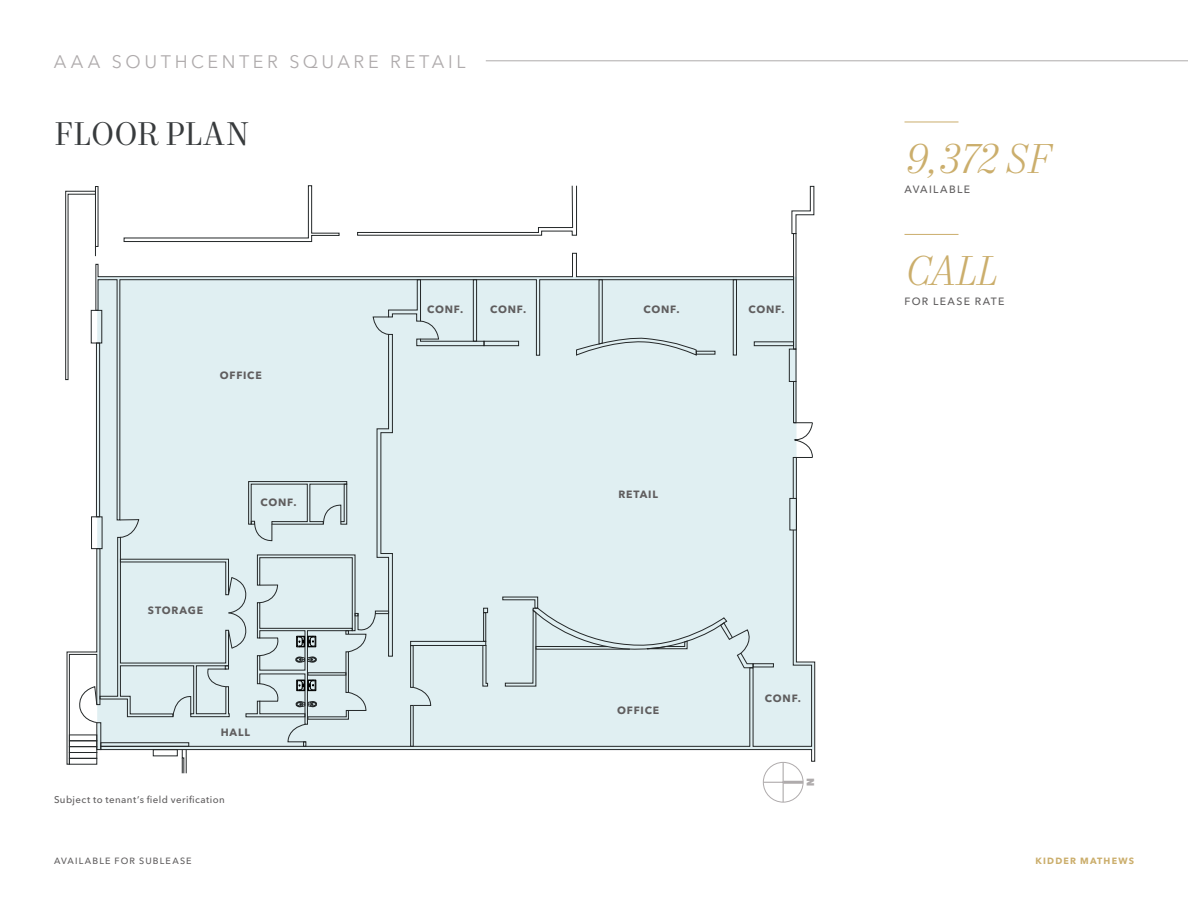
<style>
.page{position:relative;width:1188px;height:918px;background:#fff}
.page>*{position:absolute;margin:0;border:0;box-sizing:border-box;transform-origin:0 0}
.t1{font:italic 300 42px "Mort Modern 07";letter-spacing:-.02em;color:#cbae6c}
.t2{font:33px "Mort Modern 08";letter-spacing:-.005em;color:#383b3d}
.t3{font:18px "Avenir Next LT Pro";letter-spacing:.2em;color:#afabac}
.t4{font:700 10.5px "Avenir Next LT Pro";letter-spacing:.075em;color:#5f5d5e}
.t5{font:500 10.5px "Avenir Next LT Pro";letter-spacing:.125em;color:#5f5d5e}
.t6{font:800 10.35px "Avenir Next LT Pro";color:#afabac}
.t7{font:500 9.75px "Avenir Next LT Pro";letter-spacing:.04em;color:#5f5d5e}
.t8{font:500 9px "Avenir Next LT Pro";letter-spacing:.13em;color:#5f5d5e}
.t9{font:700 9px "Avenir Next LT Pro";letter-spacing:.13em;color:#cbae6c}
</style>
<div class="page">
<hr style="left:904px;top:122px;width:54px;height:1px;background:#cbae6c">
<hr style="left:904px;top:234px;width:54px;height:1px;background:#cbae6c">
<svg style="left:794px;top:422px;width:19px;height:35px"></svg>
<svg style="left:791px;top:186px;width:23px;height:48px"></svg>
<svg style="left:754px;top:457px;width:61px;height:305px"></svg>
<div style="left:753px;top:663px;width:21px;height:4px;border:1px solid #242829"></div>
<svg style="left:754px;top:253px;width:40px;height:267px;background:#dfecef"></svg>
<div style="left:790px;top:498px;width:7px;height:32px;border:1px solid #242829"></div>
<svg style="left:65px;top:185px;width:689px;height:589px"></svg>
<div style="left:763px;top:762px;width:40px;height:41px;border:1px solid #afabac;border-radius:50%"></div>
<hr style="left:783px;top:781px;width:20px;height:3px;background:#afabac">
<hr style="left:783px;top:762px;width:1px;height:40px;background:#afabac">
<svg style="left:763px;top:782px;width:20px;height:1px"></svg>
<hr style="left:486px;top:61px;width:702px;height:1px;background:#afabac">
<h3 class="t3" style="left:54px;top:51px;width:413px">AAA SOUTHCENTER SQUARE RETAIL</h3>
<h2 class="t2" style="left:54px;top:114px;width:197px">FLOOR PLAN</h2>
<p class="t4" style="left:220px;top:369px;width:43px">OFFICE</p>
<p class="t4" style="left:148px;top:604px;width:57px">STORAGE</p>
<p class="t4" style="left:261px;top:496px;width:38px">CONF.</p>
<p class="t4" style="left:221px;top:726px;width:31px">HALL</p>
<p class="t7" style="left:54px;top:794px;width:172px">Subject to tenant’s field verification</p>
<p class="t4" style="left:427px;top:303px;width:38px">CONF.</p>
<p class="t4" style="left:748px;top:303px;width:38px">CONF.</p>
<p class="t4" style="left:490px;top:303px;width:38px">CONF.</p>
<p class="t4" style="left:643px;top:303px;width:38px">CONF.</p>
<p class="t4" style="left:619px;top:488px;width:41px">RETAIL</p>
<p class="t4" style="left:617px;top:704px;width:43px">OFFICE</p>
<p class="t4" style="left:765px;top:691px;width:38px">CONF.</p>
<p class="t6" style="left:817px;top:778px;width:10px;rotate:90deg">N</p>
<h1 class="t1" style="left:904px;top:133px;width:147px">9,372 SF</h1>
<p class="t5" style="left:904px;top:183px;width:67px">AVAILABLE</p>
<h1 class="t1" style="left:904px;top:245px;width:94px">CALL</h1>
<p class="t5" style="left:904px;top:295px;width:101px">FOR LEASE RATE</p>
<p class="t8" style="left:54px;top:855px;width:139px">AVAILABLE FOR SUBLEASE</p>
<p class="t9" style="left:1036px;top:855px;width:100px">KIDDER MATHEWS</p>
</div>
